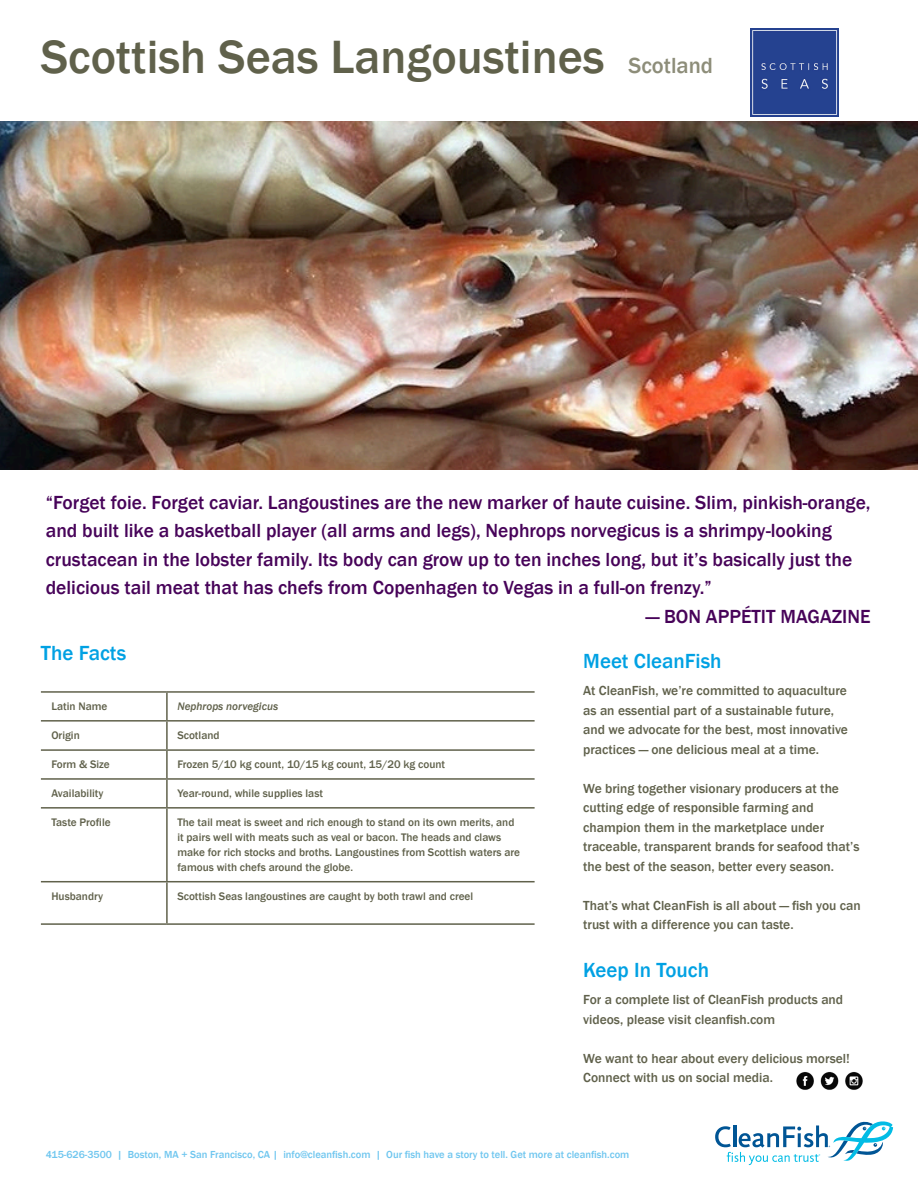
<style>
.page{position:relative;width:918px;height:1188px;background:#fff}
.page>*{position:absolute;margin:0;border:0;box-sizing:border-box;transform-origin:0 0}
.intro{font:500 48px "Franklin Gothic";color:#60614b}
.intro-2{font:500 21px "Franklin Gothic";color:#00a1e3}
.t1{font:500 19.5px/28.5px "Franklin Gothic";color:#470359}
.franklin_gothic_char{font:500 13.5px/19.5px "Franklin Gothic";color:#60614b}
.body{font:500 13.5px/19.5px "Franklin Gothic";color:#60614b}
.franklin_gothic_char-2{font:500 11.25px/15px "Franklin Gothic";color:#60614b}
.franklin_gothic_char-3{font:italic 500 11.25px "Franklin Gothic";color:#60614b}
.t2{font:500 10.5px "Franklin Gothic";color:#6fc6ef}
.s1{font-size:22.5px;color:#8d8d79}
</style>
<div class="page">
<hr style="left:41px;top:720px;width:126px;height:2px;background:#60614b">
<hr style="left:167px;top:720px;width:368px;height:2px;background:#60614b">
<hr style="left:41px;top:749px;width:126px;height:2px;background:#60614b">
<hr style="left:167px;top:749px;width:368px;height:2px;background:#60614b">
<hr style="left:41px;top:778px;width:126px;height:2px;background:#60614b">
<hr style="left:167px;top:778px;width:368px;height:2px;background:#60614b">
<hr style="left:41px;top:691px;width:126px;height:2px;background:#60614b">
<hr style="left:167px;top:691px;width:368px;height:2px;background:#60614b">
<hr style="left:166px;top:693px;width:2px;height:27px;background:#60614b">
<hr style="left:166px;top:722px;width:2px;height:27px;background:#60614b">
<hr style="left:166px;top:751px;width:2px;height:27px;background:#60614b">
<hr style="left:166px;top:780px;width:2px;height:27px;background:#60614b">
<hr style="left:41px;top:807px;width:126px;height:2px;background:#60614b">
<hr style="left:167px;top:807px;width:368px;height:2px;background:#60614b">
<hr style="left:166px;top:809px;width:2px;height:72px;background:#60614b">
<hr style="left:41px;top:881px;width:126px;height:1px;background:#60614b">
<hr style="left:167px;top:881px;width:368px;height:1px;background:#60614b">
<hr style="left:166px;top:882px;width:2px;height:41px;background:#60614b">
<hr style="left:41px;top:923px;width:126px;height:2px;background:#60614b">
<hr style="left:167px;top:923px;width:368px;height:2px;background:#60614b">
<svg style="left:715px;top:1121px;width:178px;height:44px"></svg>
<img style="left:0;top:122px;width:918px;height:348px">
<img style="left:750px;top:29px;width:88px;height:88px">
<img style="left:796px;top:1072px;width:67px;height:18px">
<p class="intro" style="left:41px;top:27px;width:674px">Scottish Seas Langoustines <span class="s1">Scotland</span></p>
<p class="t1" style="left:46px;top:488px;width:826px">“Forget foie. Forget caviar. Langoustines are the new marker of haute cuisine. Slim, pinkish-orange, and built like a basketball player (all arms and legs), Nephrops norvegicus is a shrimpy-looking crustacean in the lobster family. Its body can grow up to ten inches long, but it’s basically just the delicious tail meat that has chefs from Copenhagen to Vegas in a full-on frenzy.”</p>
<p class="t1" style="left:646px;top:602px;width:226px">— BON APPÉTIT MAGAZINE</p>
<p class="intro-2" style="left:41px;top:640px;width:87px">The Facts</p>
<p class="franklin_gothic_char-2" style="left:51px;top:699px;width:58px">Latin Name</p>
<p class="franklin_gothic_char-3" style="left:177px;top:700px;width:102px">Nephrops norvegicus</p>
<p class="franklin_gothic_char-2" style="left:51px;top:728px;width:30px">Origin</p>
<p class="franklin_gothic_char-2" style="left:177px;top:728px;width:44px">Scotland</p>
<p class="franklin_gothic_char-2" style="left:51px;top:757px;width:60px">Form &amp; Size</p>
<p class="franklin_gothic_char-2" style="left:177px;top:757px;width:269px">Frozen 5/10 kg count, 10/15 kg count, 15/20 kg count</p>
<p class="franklin_gothic_char-2" style="left:51px;top:786px;width:54px">Availability</p>
<p class="franklin_gothic_char-2" style="left:177px;top:786px;width:147px">Year-round, while supplies last</p>
<p class="franklin_gothic_char-2" style="left:51px;top:815px;width:61px">Taste Profile</p>
<p class="franklin_gothic_char-2" style="left:177px;top:815px;width:344px">The tail meat is sweet and rich enough to stand on its own merits, and it pairs well with meats such as veal or bacon. The heads and claws make for rich stocks and broths. Langoustines from Scottish waters are famous with chefs around the globe.</p>
<p class="franklin_gothic_char-2" style="left:51px;top:889px;width:53px">Husbandry</p>
<p class="franklin_gothic_char-2" style="left:177px;top:889px;width:297px">Scottish Seas langoustines are caught by both trawl and creel</p>
<p class="intro-2" style="left:583px;top:648px;width:140px">Meet CleanFish</p>
<p class="franklin_gothic_char" style="left:583px;top:681px;width:265px">At CleanFish, we’re committed to aquaculture</p>
<p class="franklin_gothic_char" style="left:583px;top:701px;width:252px">as an essential part of a sustainable future,</p>
<p class="franklin_gothic_char" style="left:583px;top:720px;width:266px">and we advocate for the best, most innovative practices — one delicious meal at a time.</p>
<p class="franklin_gothic_char" style="left:583px;top:779px;width:257px">We bring together visionary producers at the</p>
<p class="franklin_gothic_char" style="left:583px;top:798px;width:232px">cutting edge of responsible farming and</p>
<p class="franklin_gothic_char" style="left:583px;top:818px;width:242px">champion them in the marketplace under</p>
<p class="franklin_gothic_char" style="left:583px;top:837px;width:278px">traceable, transparent brands for seafood that’s the best of the season, better every season.</p>
<p class="franklin_gothic_char" style="left:583px;top:896px;width:279px">That’s what CleanFish is all about — fish you can trust with a difference you can taste.</p>
<p class="intro-2" style="left:583px;top:957px;width:127px">Keep In Touch</p>
<p class="body" style="left:583px;top:990px;width:262px">For a complete list of CleanFish products and videos, please visit cleanfish.com</p>
<p class="body" style="left:583px;top:1049px;width:268px">We want to hear about every delicious morsel!<br>Connect with us on social media.</p>
<p class="t2" style="left:46px;top:1148px;width:585px">415-626-3500 | Boston, MA + San Francisco, CA | info@cleanfish.com | Our fish have a story to tell. Get more at cleanfish.com</p>
</div>
